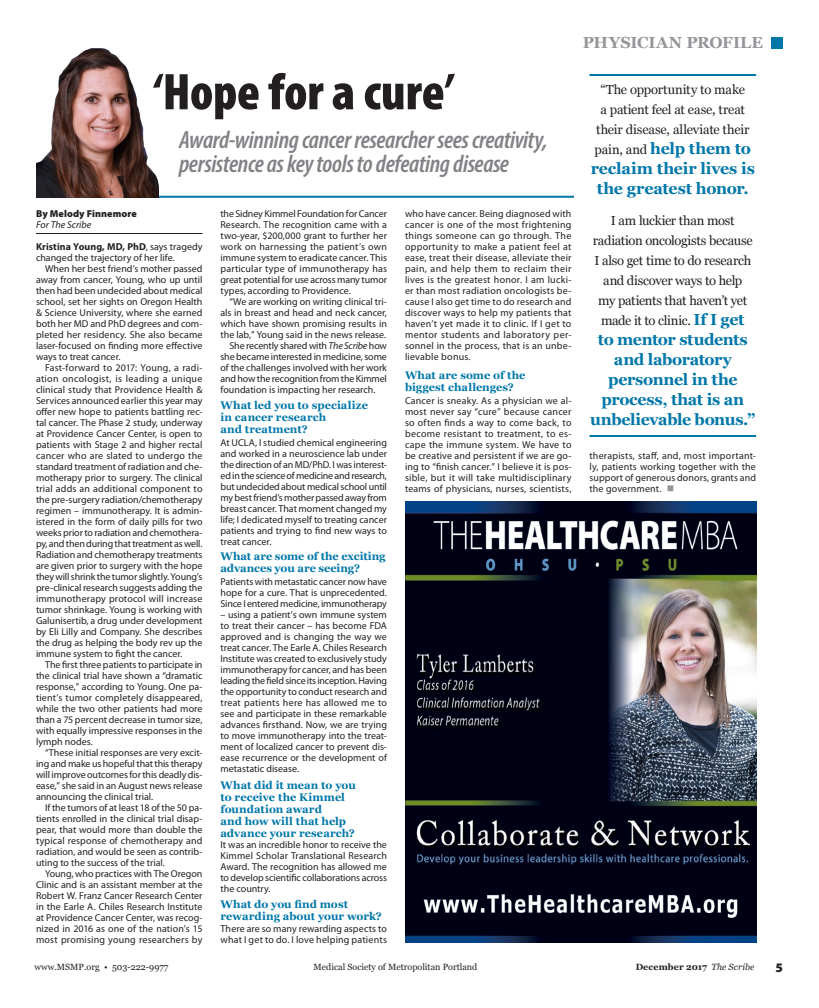
<style>
.page{position:relative;width:819px;height:1008px;background:#fff}
.page>*{position:absolute;margin:0;border:0;box-sizing:border-box;transform-origin:0 0}
.Header-43_41{font:900 condensed 52px "Myriad Pro";letter-spacing:-.005em;color:#231f20}
.Subhead_26_gray_it{font:italic 600 condensed 25px/24px "Myriad Pro";letter-spacing:-.015em;color:#808285}
.PullQuote{font:700 16px/20px "Georgia";letter-spacing:-.02em;color:#0077a9;text-align:center}
.Page_Header{font:700 16px "Georgia";letter-spacing:-.005em;color:#939598}
.PullQuote-2{font:13px/20px "Georgia";letter-spacing:-.025em;color:#231f20;text-align:center}
.t1{font:900 13px "Myriad Pro";color:#231f20}
.Subhead-InText-2li{font:700 11px/12px "Georgia";color:#0077a9}
.BodyText{font:10px/11px "Myriad Pro";color:#231f20;text-align:justify}
.BodyText--NoIndent{font:10px/11px "Myriad Pro";letter-spacing:.005em;color:#231f20;text-align:justify}
.Author-Name{font:900 10px "Myriad Pro";letter-spacing:.01em;color:#231f20}
.Author-ForTheScrib{font:italic 10px "Myriad Pro";letter-spacing:-.005em;color:#231f20}
.t2{font:9px "Georgia";color:#231f20}
.t3{font:700 9px "Georgia";letter-spacing:.01em;color:#231f20}
.s1{font-weight:700}
.s2{font-style:italic}
.s3{font-weight:400;font-size:13px;color:#231f20}
.s4{font-weight:700;font-size:16px;color:#0077a9}
.s5{color:#939598}
.s6{font-weight:400;font-style:italic}
</style>
<div class="page">
<div style="left:772px;top:37px;width:11px;height:11px;background:#0077a9"></div>
<hr style="left:36px;top:233px;width:166px;height:1px;background:#231f20">
<hr style="left:590px;top:74px;width:166px;height:2px;background:#0077a9">
<hr style="left:590px;top:435px;width:166px;height:2px;background:#0077a9">
<hr style="left:149px;top:196px;width:425px;height:2px;background:#0077a9">
<img style="left:405px;top:502px;width:351px;height:441px">
<img style="left:36px;top:48px;width:122px;height:150px">
<p class="Header-43_41" style="left:153px;top:63px;width:303px">‘Hope for a cure’</p>
<p class="Subhead_26_gray_it" style="left:179px;top:128px;width:370px">Award-winning cancer researcher sees creativity, persistence as key tools to defeating disease</p>
<p class="Author-Name" style="left:36px;top:207px;width:102px">By Melody Finnemore</p>
<p class="Author-ForTheScrib" style="left:36px;top:218px;width:57px">For The Scribe</p>
<p class="BodyText--NoIndent" style="left:36px;top:241px;width:168px"><span class="s1">Kristina Young, MD, PhD</span>, says tragedy changed the trajectory of her life.</p>
<p class="BodyText" style="left:36px;top:263px;width:168px;text-indent:9px">When her best friend’s mother passed away from cancer, Young, who up until then had been undecided about medical school, set her sights on Oregon Health &amp; Science University, where she earned both her MD and PhD degrees and com&shy;pleted her residency. She also became laser-focused on finding more effective ways to treat cancer.</p>
<p class="BodyText" style="left:36px;top:362px;width:168px;text-indent:9px">Fast-forward to 2017: Young, a radi&shy;ation oncologist, is leading a unique clinical study that Providence Health &amp; Services announced earlier this year may offer new hope to patients battling rec&shy;tal cancer. The Phase 2 study, underway at Providence Cancer Center, is open to patients with Stage 2 and higher rectal cancer who are slated to undergo the standard treatment of radiation and che&shy;motherapy prior to surgery. The clinical trial adds an additional component to the pre-surgery radiation/chemotherapy regimen – immunotherapy. It is admin&shy;istered in the form of daily pills for two weeks prior to radiation and chemothera&shy;py, and then during that treatment as well.<br>Radiation and chemotherapy treatments are given prior to surgery with the hope they will shrink the tumor slightly. Young’s pre-clinical research suggests adding the immunotherapy protocol will increase tumor shrinkage. Young is working with Galunisertib, a drug under development by Eli Lilly and Company. She describes the drug as helping the body rev up the immune system to fight the cancer.</p>
<p class="BodyText" style="left:36px;top:659px;width:168px;text-indent:9px">The first three patients to participate in the clinical trial have shown a “dramatic response,” according to Young. One pa&shy;tient’s tumor completely disappeared, while the two other patients had more than a 75 percent decrease in tumor size, with equally impressive responses in the lymph nodes.</p>
<p class="BodyText" style="left:36px;top:747px;width:168px;text-indent:9px">“These initial responses are very excit&shy;ing and make us hopeful that this therapy will improve outcomes for this deadly dis&shy;ease,” she said in an August news release announcing the clinical trial.</p>
<p class="BodyText" style="left:36px;top:802px;width:168px;text-indent:9px">If the tumors of at least 18 of the 50 pa&shy;tients enrolled in the clinical trial disap&shy;pear, that would more than double the typical response of chemotherapy and radiation, and would be seen as contrib&shy;uting to the success of the trial.</p>
<p class="BodyText" style="left:36px;top:868px;width:168px;text-indent:9px">Young, who practices with The Oregon Clinic and is an assistant member at the Robert W. Franz Cancer Research Center in the Earle A. Chiles Research Institute at Providence Cancer Center, was recog&shy;nized in 2016 as one of the nation’s 15 most promising young researchers by</p>
<p class="BodyText" style="left:220px;top:208px;width:168px">the Sidney Kimmel Foundation for Cancer Research. The recognition came with a two-year, $200,000 grant to further her work on harnessing the patient’s own immune system to eradicate cancer. This particular type of immunotherapy has great potential for use across many tumor types, according to Providence.</p>
<p class="BodyText" style="left:220px;top:296px;width:168px;text-indent:9px">“We are working on writing clinical tri&shy;als in breast and head and neck cancer, which have shown promising results in the lab,” Young said in the news release.</p>
<p class="BodyText" style="left:220px;top:340px;width:168px;text-indent:9px">She recently shared with <span class="s2">The Scribe</span> how she became interested in medicine, some of the challenges involved with her work and how the recognition from the Kimmel foundation is impacting her research.</p>
<p class="Subhead-InText-2li" style="left:220px;top:399px;width:149px">What led you to specialize in cancer research<br>and treatment?</p>
<p class="BodyText--NoIndent" style="left:220px;top:437px;width:168px">At UCLA, I studied chemical engineering and worked in a neuroscience lab under the direction of an MD/PhD. I was interest&shy;ed in the science of medicine and research, but undecided about medical school until my best friend’s mother passed away from breast cancer. That moment changed my life; I dedicated myself to treating cancer patients and trying to find new ways to treat cancer.</p>
<p class="Subhead-InText-2li" style="left:220px;top:550px;width:167px">What are some of the exciting advances you are seeing?</p>
<p class="BodyText--NoIndent" style="left:220px;top:576px;width:168px">Patients with metastatic cancer now have hope for a cure. That is unprecedented.<br>Since I entered medicine, immunotherapy</p>
<p class="BodyText--NoIndent" style="left:220px;top:609px;width:168px">– using a patient’s own immune system to treat their cancer – has become FDA approved and is changing the way we treat cancer. The Earle A. Chiles Research Institute was created to exclusively study immunotherapy for cancer, and has been leading the field since its inception. Having the opportunity to conduct research and treat patients here has allowed me to see and participate in these remarkable advances firsthand. Now, we are trying to move immunotherapy into the treat&shy;ment of localized cancer to prevent dis&shy;ease recurrence or the development of metastatic disease.</p>
<p class="Subhead-InText-2li" style="left:220px;top:779px;width:137px">What did it mean to you to receive the Kimmel foundation award<br>and how will that help advance your research?</p>
<p class="BodyText--NoIndent" style="left:220px;top:839px;width:168px">It was an incredible honor to receive the Kimmel Scholar Translational Research Award. The recognition has allowed me to develop scientific collaborations across the country.</p>
<p class="Subhead-InText-2li" style="left:220px;top:898px;width:163px">What do you find most rewarding about your work?</p>
<p class="BodyText--NoIndent" style="left:220px;top:923px;width:168px">There are so many rewarding aspects to what I get to do. I love helping patients</p>
<p class="BodyText--NoIndent" style="left:405px;top:208px;width:168px">who have cancer. Being diagnosed with cancer is one of the most frightening things someone can go through. The opportunity to make a patient feel at ease, treat their disease, alleviate their pain, and help them to reclaim their lives is the greatest honor. I am lucki&shy;er than most radiation oncologists be&shy;cause I also get time to do research and discover ways to help my patients that haven’t yet made it to clinic. If I get to mentor students and laboratory per&shy;sonnel in the process, that is an unbe&shy;lievable bonus.</p>
<p class="Subhead-InText-2li" style="left:405px;top:369px;width:122px">What are some of the biggest challenges?</p>
<p class="BodyText--NoIndent" style="left:405px;top:395px;width:168px">Cancer is sneaky. As a physician we al&shy;most never say “cure” because cancer so often finds a way to come back, to become resistant to treatment, to es&shy;cape the immune system. We have to be creative and persistent if we are go&shy;ing to “finish cancer.” I believe it is pos&shy;sible, but it will take multidisciplinary teams of physicians, nurses, scientists,</p>
<p class="Page_Header" style="left:583px;top:31px;width:182px">PHYSICIAN PROFILE</p>
<p class="PullQuote-2" style="left:596px;top:79px;width:155px">“The opportunity to make a patient feel at ease, treat their disease, alleviate their</p>
<p class="PullQuote" style="left:591px;top:138px;width:166px"><span class="s3">pain, and</span> help them to reclaim their lives is the greatest honor.</p>
<p class="PullQuote-2" style="left:593px;top:210px;width:161px">I am luckier than most radiation oncologists because<br>I also get time to do research and discover ways to help<br>my patients that haven’t yet made it to clinic. <span class="s4">If I get</span></p>
<p class="PullQuote" style="left:590px;top:329px;width:167px">to mentor students and laboratory personnel in the process, that is an unbelievable bonus.”</p>
<p class="BodyText--NoIndent" style="left:590px;top:450px;width:168px">therapists, staff, and, most important&shy;ly, patients working together with the support of generous donors, grants and the government. <span class="s5">■</span></p>
<p class="t2" style="left:35px;top:961px;width:135px">www.MSMP.org • 503-222-9977</p>
<p class="t2" style="left:314px;top:961px;width:165px">Medical Society of Metropolitan Portland</p>
<p class="t3" style="left:636px;top:961px;width:120px">December 2017 <span class="s6">The Scribe</span></p>
<h3 class="t1" style="left:776px;top:959px;width:9px">5</h3>
</div>
